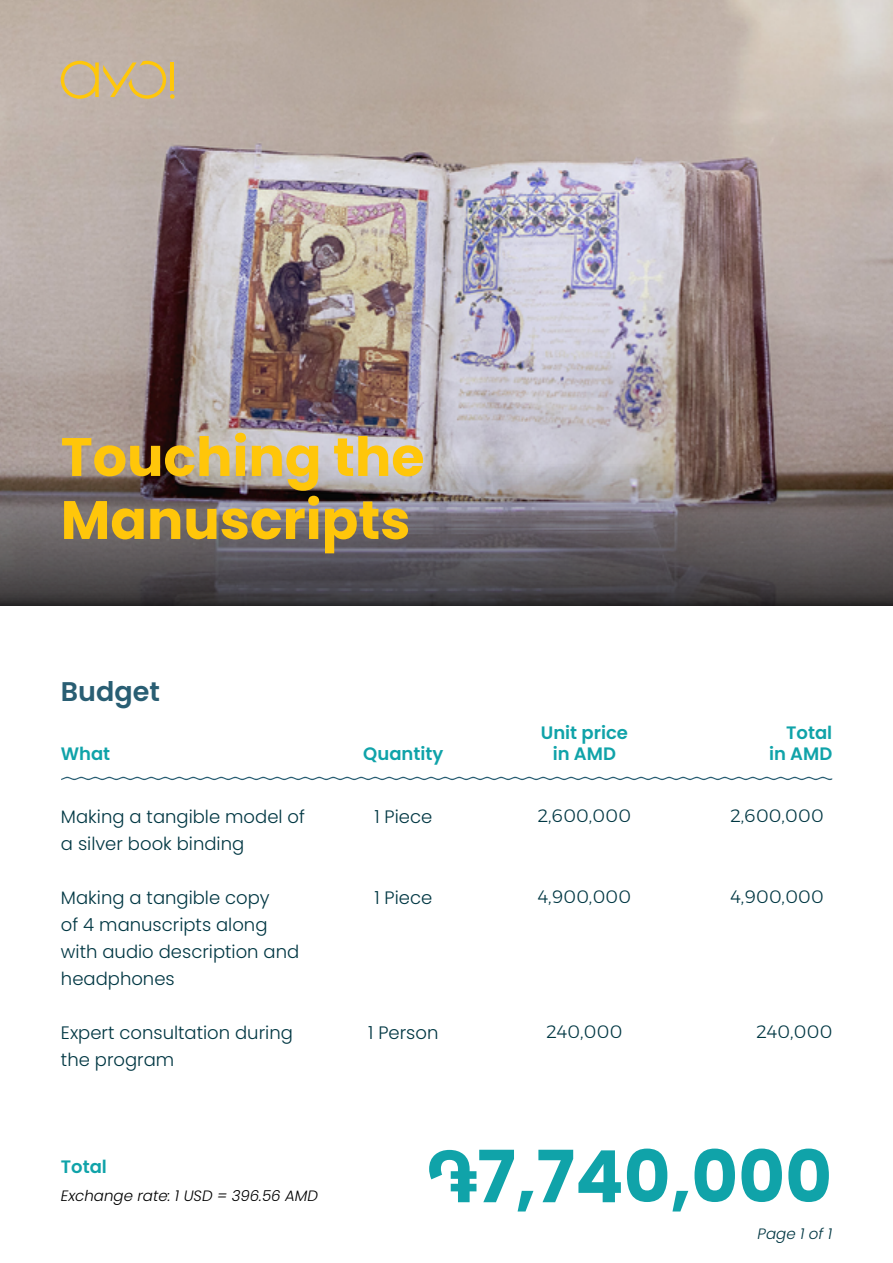
<style>
.page{position:relative;width:893px;height:1263px;background:#fff}
.page>*{position:absolute;margin:0;border:0;box-sizing:border-box;transform-origin:0 0}
.t1{font:700 72px "Poppins";color:#10a3a9}
.t2{font:700 54px/63px "Poppins";color:#ffc60a}
.t3{font:600 27px "Poppins";color:#295e73}
.t4{font:300 18px/27px "Poppins";color:#003743}
.t5{font:300 18px "Montserratarm";color:#003743}
.t6{font:600 18px/21.6px "Poppins";color:#10a3a9;text-align:center}
.t7{font:italic 300 15px "Poppins";color:#000}
.t8{font:italic 300 15px "Poppins";color:#003743}
.s1{font-family:"Segoe UI";font-size:73.5px}
</style>
<div class="page">
<img style="left:0;top:0;width:893px;height:419px">
<svg style="left:0;top:419px;width:893px;height:187px;background:#756d71"></svg>
<svg style="left:61px;top:61px;width:114px;height:38px;background:#cfb680"></svg>
<svg style="left:61px;top:777px;width:771px;height:3px"></svg>
<h2 class="t2" style="left:61px;top:426px;width:365px">Touching the<br>Manuscripts</h2>
<h3 class="t3" style="left:61px;top:676px;width:100px">Budget</h3>
<p class="t6" style="left:61px;top:743px;width:51px">What</p>
<p class="t6" style="left:363px;top:743px;width:82px">Quantity</p>
<p class="t4" style="left:61px;top:803px;width:246px">Making a tangible model of a silver book binding</p>
<p class="t4" style="left:61px;top:884px;width:240px">Making a tangible copy<br>of 4 manuscripts along with audio description and headphones</p>
<p class="t4" style="left:61px;top:1019px;width:233px">Expert consultation during the program</p>
<p class="t4" style="left:374px;top:803px;width:59px">1 Piece</p>
<p class="t4" style="left:374px;top:884px;width:59px">1 Piece</p>
<p class="t4" style="left:368px;top:1019px;width:72px">1 Person</p>
<p class="t6" style="left:541px;top:722px;width:89px">Unit price in AMD</p>
<p class="t5" style="left:538px;top:802px;width:95px">2,600,000</p>
<p class="t5" style="left:538px;top:883px;width:95px">4,900,000</p>
<p class="t5" style="left:546px;top:1018px;width:77px">240,000</p>
<p class="t6" style="left:769px;top:722px;width:65px;text-align:right">Total in AMD</p>
<p class="t5" style="left:730px;top:802px;width:95px">2,600,000</p>
<p class="t5" style="left:730px;top:883px;width:95px">4,900,000</p>
<p class="t5" style="left:756px;top:1018px;width:77px">240,000</p>
<p class="t6" style="left:61px;top:1156px;width:48px">Total</p>
<p class="t7" style="left:61px;top:1187px;width:259px">Exchange rate: 1 USD = 396.56 AMD</p>
<h1 class="t1" style="left:426px;top:1135px;width:407px"><span class="s1">֏</span>7,740,000</h1>
<p class="t8" style="left:758px;top:1225px;width:76px">Page 1 of 1</p>
</div>
